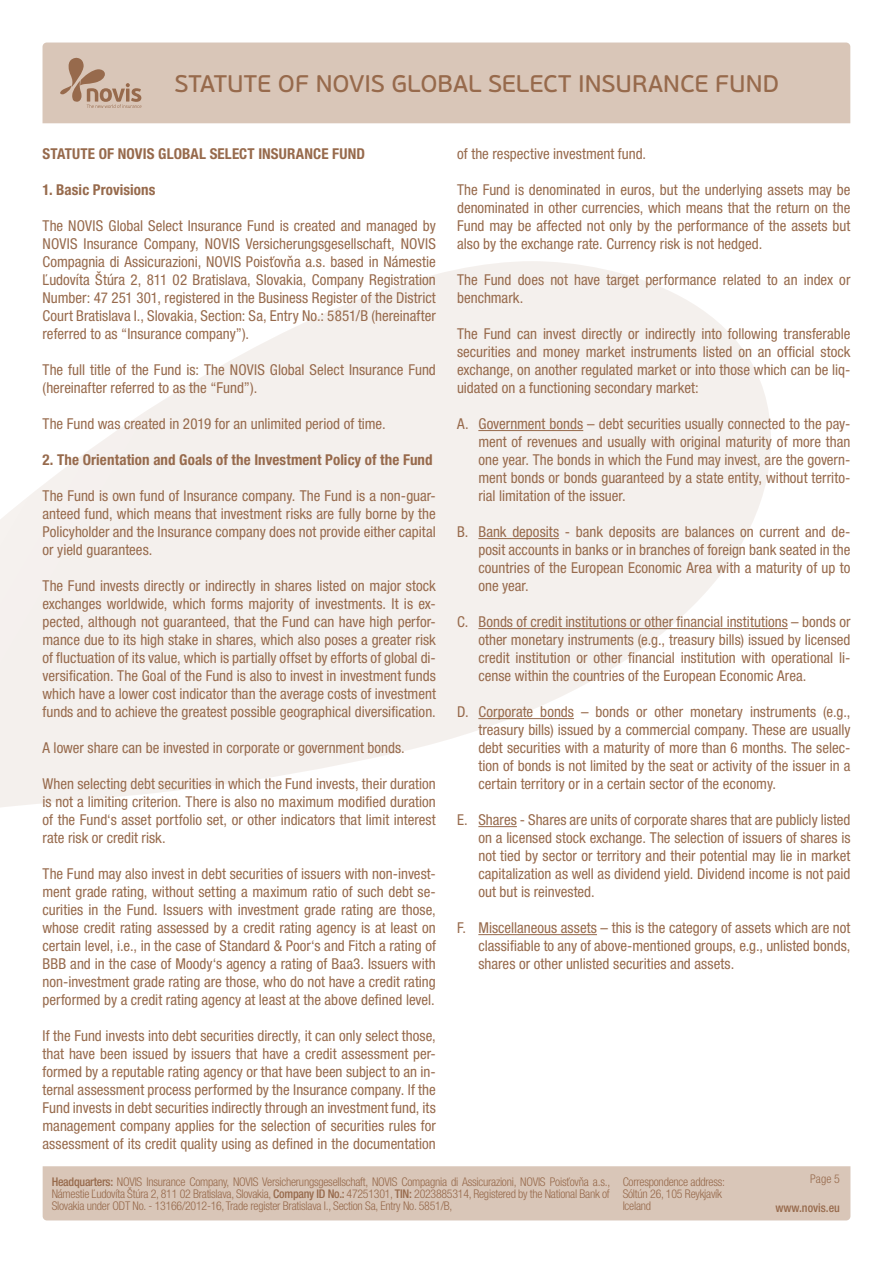
<style>
.page{position:relative;width:893px;height:1263px;background:#fff}
.page>*{position:absolute;margin:0;border:0;box-sizing:border-box;transform-origin:0 0}
.t1{font:24px "PF Beau Sans Pro Bbook";color:#976a4c}
.List_Paragraph{font:condensed 15px/18px "Helvetica Neue LT Pro";color:#976a4c;text-align:justify}
.List_Paragraph-2{font:700 condensed 15px "Helvetica Neue LT Pro";letter-spacing:.005em;color:#976a4c}
.t2{font:300 condensed 12px/12px "Helvetica Neue LT Pro";letter-spacing:-.02em;color:#976a4c}
.t3{font:500 condensed 12px "Helvetica Neue LT Pro";color:#976a4c}
.s1{font-weight:500}
</style>
<div class="page">
<svg style="left:0;top:261px;width:771px;height:567px;fill:#f4f0ed"></svg>
<div style="left:43px;top:1166px;width:807px;height:54px;background:#d9c6b8"></div>
<div style="left:43px;top:43px;width:807px;height:80px;background:#d9c6b8"></div>
<svg style="left:60px;top:58px;width:82px;height:50px;background:#c6ac99"></svg>
<hr style="left:478px;top:430px;width:105px;height:1px;background:#976a4c">
<hr style="left:478px;top:538px;width:81px;height:1px;background:#976a4c">
<hr style="left:478px;top:628px;width:310px;height:1px;background:#976a4c">
<hr style="left:478px;top:718px;width:96px;height:1px;background:#976a4c">
<hr style="left:478px;top:826px;width:39px;height:1px;background:#976a4c">
<hr style="left:478px;top:934px;width:119px;height:1px;background:#976a4c">
<p class="t1" style="left:174px;top:70px;width:606px">STATUTE OF NOVIS GLOBAL SELECT INSURANCE FUND</p>
<p class="List_Paragraph-2" style="left:43px;top:145px;width:324px">STATUTE OF NOVIS GLOBAL SELECT INSURANCE FUND</p>
<p class="List_Paragraph-2" style="left:43px;top:181px;width:115px">1. Basic Provisions</p>
<p class="List_Paragraph" style="left:43px;top:217px;width:395px">The NOVIS Global Select Insurance Fund is created and managed by NOVIS Insurance Company, NOVIS Versicherungsgesellschaft, NOVIS Compagnia di Assicurazioni, NOVIS Poisťovňa a.s. based in Námestie Ľudovíta Štúra 2, 811 02 Bratislava, Slovakia, Company Registration Number: 47 251 301, registered in the Business Register of the District Court Bratislava I., Slovakia, Section: Sa, Entry No.: 5851/B (hereinafter referred to as “Insurance company”).</p>
<p class="List_Paragraph" style="left:43px;top:361px;width:395px">The full title of the Fund is: The NOVIS Global Select Insurance Fund (hereinafter referred to as the “Fund”).</p>
<p class="List_Paragraph" style="left:43px;top:415px;width:345px">The Fund was created in 2019 for an unlimited period of time.</p>
<p class="List_Paragraph-2" style="left:43px;top:451px;width:392px">2. The Orientation and Goals of the Investment Policy of the Fund</p>
<p class="List_Paragraph" style="left:43px;top:487px;width:395px">The Fund is own fund of Insurance company. The Fund is a non-guar&shy;anteed fund, which means that investment risks are fully borne by the Policyholder and the Insurance company does not provide either capital or yield guarantees.</p>
<p class="List_Paragraph" style="left:43px;top:577px;width:395px">The Fund invests directly or indirectly in shares listed on major stock exchanges worldwide, which forms majority of investments. It is ex&shy;pected, although not guaranteed, that the Fund can have high perfor&shy;mance due to its high stake in shares, which also poses a greater risk of fluctuation of its value, which is partially offset by efforts of global di&shy;versification. The Goal of the Fund is also to invest in investment funds which have a lower cost indicator than the average costs of investment funds and to achieve the greatest possible geographical diversification.</p>
<p class="List_Paragraph" style="left:43px;top:739px;width:364px">A lower share can be invested in corporate or government bonds.</p>
<p class="List_Paragraph" style="left:43px;top:775px;width:395px">When selecting debt securities in which the Fund invests, their duration is not a limiting criterion. There is also no maximum modified duration of the Fund‘s asset portfolio set, or other indicators that limit interest rate risk or credit risk.</p>
<p class="List_Paragraph" style="left:43px;top:865px;width:395px">The Fund may also invest in debt securities of issuers with non-invest&shy;ment grade rating, without setting a maximum ratio of such debt se&shy;curities in the Fund. Issuers with investment grade rating are those, whose credit rating assessed by a credit rating agency is at least on certain level, i.e., in the case of Standard &amp; Poor‘s and Fitch a rating of BBB and in the case of Moody‘s agency a rating of Baa3. Issuers with non-investment grade rating are those, who do not have a credit rating performed by a credit rating agency at least at the above defined level.</p>
<p class="List_Paragraph" style="left:43px;top:1027px;width:395px">If the Fund invests into debt securities directly, it can only select those, that have been issued by issuers that have a credit assessment per&shy;formed by a reputable rating agency or that have been subject to an in&shy;ternal assessment process performed by the Insurance company. If the Fund invests in debt securities indirectly through an investment fund, its management company applies for the selection of securities rules for assessment of its credit quality using as defined in the documentation</p>
<p class="List_Paragraph" style="left:457px;top:145px;width:191px">of the respective investment fund.</p>
<p class="List_Paragraph" style="left:457px;top:181px;width:395px">The Fund is denominated in euros, but the underlying assets may be denominated in other currencies, which means that the return on the Fund may be affected not only by the performance of the assets but also by the exchange rate. Currency risk is not hedged.</p>
<p class="List_Paragraph" style="left:457px;top:271px;width:395px">The Fund does not have target performance related to an index or benchmark.</p>
<p class="List_Paragraph" style="left:457px;top:325px;width:395px">The Fund can invest directly or indirectly into following transferable securities and money market instruments listed on an official stock exchange, on another regulated market or into those which can be liq&shy;uidated on a functioning secondary market:</p>
<p class="List_Paragraph" style="left:478px;top:415px;width:374px;text-indent:-21px">A. Government bonds – debt securities usually connected to the pay&shy;ment of revenues and usually with original maturity of more than one year. The bonds in which the Fund may invest, are the govern&shy;ment bonds or bonds guaranteed by a state entity, without territo&shy;rial limitation of the issuer.</p>
<p class="List_Paragraph" style="left:478px;top:523px;width:374px;text-indent:-21px">B. Bank deposits - bank deposits are balances on current and de&shy;posit accounts in banks or in branches of foreign bank seated in the countries of the European Economic Area with a maturity of up to one year.</p>
<p class="List_Paragraph" style="left:478px;top:613px;width:374px;text-indent:-21px">C. Bonds of credit institutions or other financial institutions – bonds or other monetary instruments (e.g., treasury bills) issued by licensed credit institution or other financial institution with operational li&shy;cense within the countries of the European Economic Area.</p>
<p class="List_Paragraph" style="left:478px;top:703px;width:374px;text-indent:-21px">D. Corporate bonds – bonds or other monetary instruments (e.g., treasury bills) issued by a commercial company. These are usually debt securities with a maturity of more than 6 months. The selec&shy;tion of bonds is not limited by the seat or activity of the issuer in a certain territory or in a certain sector of the economy.</p>
<p class="List_Paragraph" style="left:478px;top:811px;width:374px;text-indent:-21px">E. Shares - Shares are units of corporate shares that are publicly listed on a licensed stock exchange. The selection of issuers of shares is not tied by sector or territory and their potential may lie in market capitalization as well as dividend yield. Dividend income is not paid out but is reinvested.</p>
<p class="List_Paragraph" style="left:478px;top:919px;width:374px;text-indent:-21px">F. Miscellaneous assets – this is the category of assets which are not classifiable to any of above-mentioned groups, e.g., unlisted bonds, shares or other unlisted securities and assets.</p>
<p class="t2" style="left:52px;top:1175px;width:560px"><span class="s1">Headquarters:</span> NOVIS Insurance Company, NOVIS Versicherungsgesellschaft, NOVIS Compagnia di Assicurazioni, NOVIS Poisťovňa a.s.,</p>
<p class="t2" style="left:810px;top:1173px;width:31px">Page 5</p>
<p class="t2" style="left:52px;top:1187px;width:560px">Námestie Ľudovíta Štúra 2, 811 02 Bratislava, Slovakia, <span class="s1">Company ID No.:</span> 47251301, <span class="s1">TIN:</span> 2023885314, Registered by the National Bank of<br>Slovakia under ODT No. - 13166/2012-16, Trade register Bratislava I., Section Sa, Entry No. 5851/B,</p>
<p class="t2" style="left:623px;top:1175px;width:104px">Correspondence address:<br>Sóltún 26, 105 Reykjavík<br>Iceland</p>
<p class="t3" style="left:775px;top:1200px;width:66px">www.novis.eu</p>
</div>
